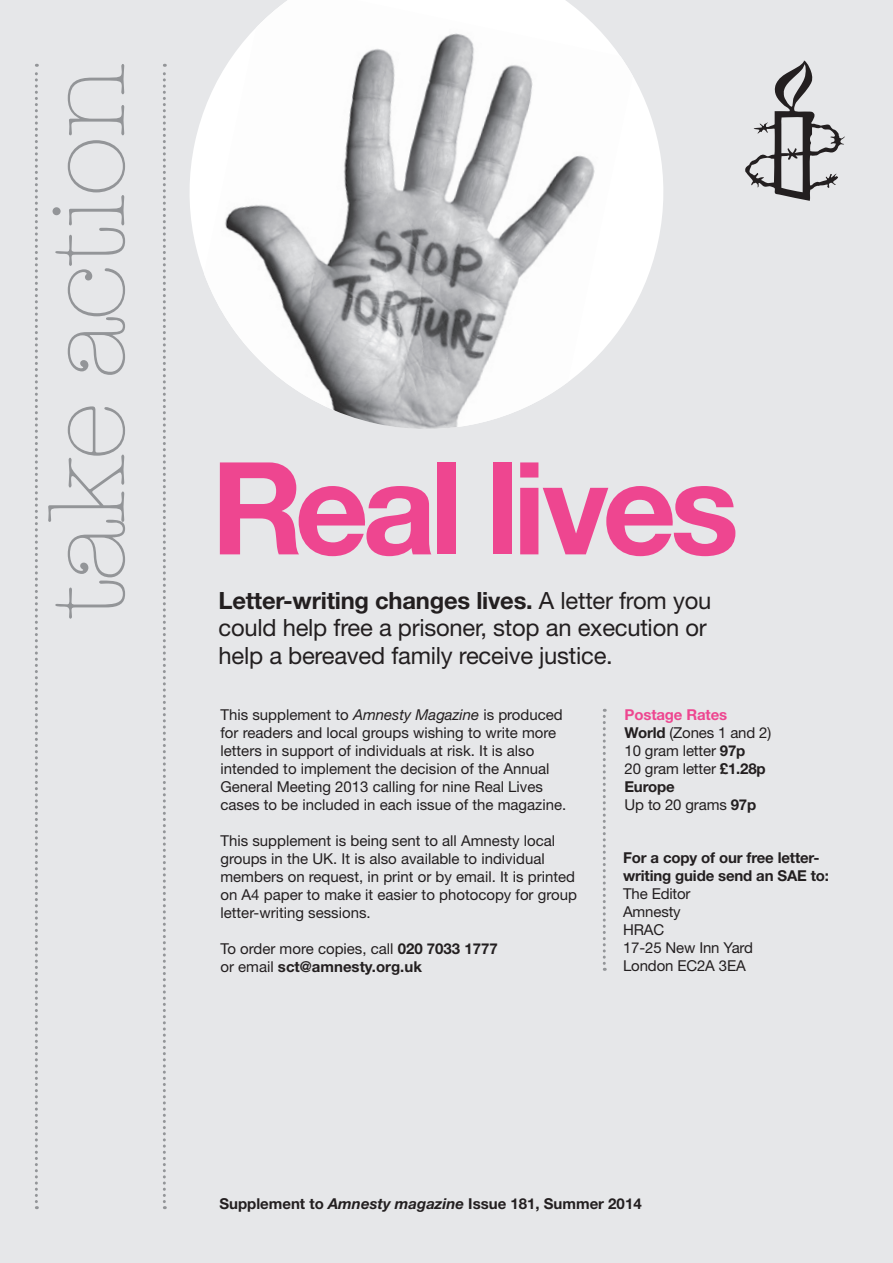
<style>
.page{position:relative;width:893px;height:1263px;background:#e6e7e9}
.page>*{position:absolute;margin:0;border:0;box-sizing:border-box;transform-origin:0 0}
.t1{font:700 128.7px "Helvetica Neue";letter-spacing:-.05em;color:#ee4690}
.t2{font:300 108px "American Typewriter";letter-spacing:-.025em;color:#939598}
.t3{font:23.7px/27.6px "Helvetica Neue";letter-spacing:-.01em;color:#231f20}
.t4{font:15px/18px "Helvetica Neue";color:#231f20}
.t5{font:700 15px/18px "Helvetica Neue";letter-spacing:-.01em;color:#231f20}
.s1{font-weight:700}
.s2{font-style:italic}
.s3{font-weight:700;color:#ee4690}
</style>
<div class="page">
<svg style="left:603px;top:709px;width:3px;height:262px"></svg>
<svg style="left:745px;top:60px;width:100px;height:141px"></svg>
<svg style="left:35px;top:64px;width:3px;height:1145px"></svg>
<svg style="left:163px;top:64px;width:3px;height:1145px"></svg>
<svg style="left:190px;top:77px;width:473px;height:230px;fill:#fff"></svg>
<img style="left:204px;top:0;width:429px;height:429px">
<h2 class="t2" style="left:28px;top:619px;width:557px;rotate:-90deg">take action</h2>
<h1 class="t1" style="left:211px;top:429px;width:530px">Real lives</h1>
<h3 class="t3" style="left:219px;top:586px;width:494px"><span class="s1">Letter-writing changes lives.</span> A letter from you could help free a prisoner, stop an execution or help a bereaved family receive justice.</h3>
<p class="t4" style="left:220px;top:705px;width:347px">This supplement to <span class="s2">Amnesty Magazine</span> is produced for readers and local groups wishing to write more letters in support of individuals at risk. It is also intended to implement the decision of the Annual General Meeting 2013 calling for nine Real Lives cases to be included in each issue of the magazine.</p>
<p class="t4" style="left:220px;top:831px;width:358px">This supplement is being sent to all Amnesty local groups in the UK. It is also available to individual members on request, in print or by email. It is printed on A4 paper to make it easier to photocopy for group letter-writing sessions.</p>
<p class="t4" style="left:220px;top:939px;width:279px">To order more copies, call <span class="s1">020 7033 1777 </span>or email <span class="s1">sct@amnesty.org.uk</span></p>
<p class="t4" style="left:625px;top:705px;width:148px"><span class="s3">Postage Rates<br></span><span class="s1">World</span> (Zones 1 and 2)<br>10 gram letter <span class="s1">97p<br></span>20 gram letter <span class="s1">£1.28p<br>Europe<br></span>Up to 20 grams <span class="s1">97p</span></p>
<p class="t5" style="left:623px;top:848px;width:208px">For a copy of our free letter&shy;writing guide send an SAE to:</p>
<p class="t4" style="left:623px;top:884px;width:131px">The Editor<br>Amnesty<br>HRAC<br>17-25 New Inn Yard<br>London EC2A 3EA</p>
<p class="t5" style="left:219px;top:1194px;width:424px">Supplement to <span class="s2">Amnesty magazine</span> Issue 181, Summer 2014</p>
</div>
